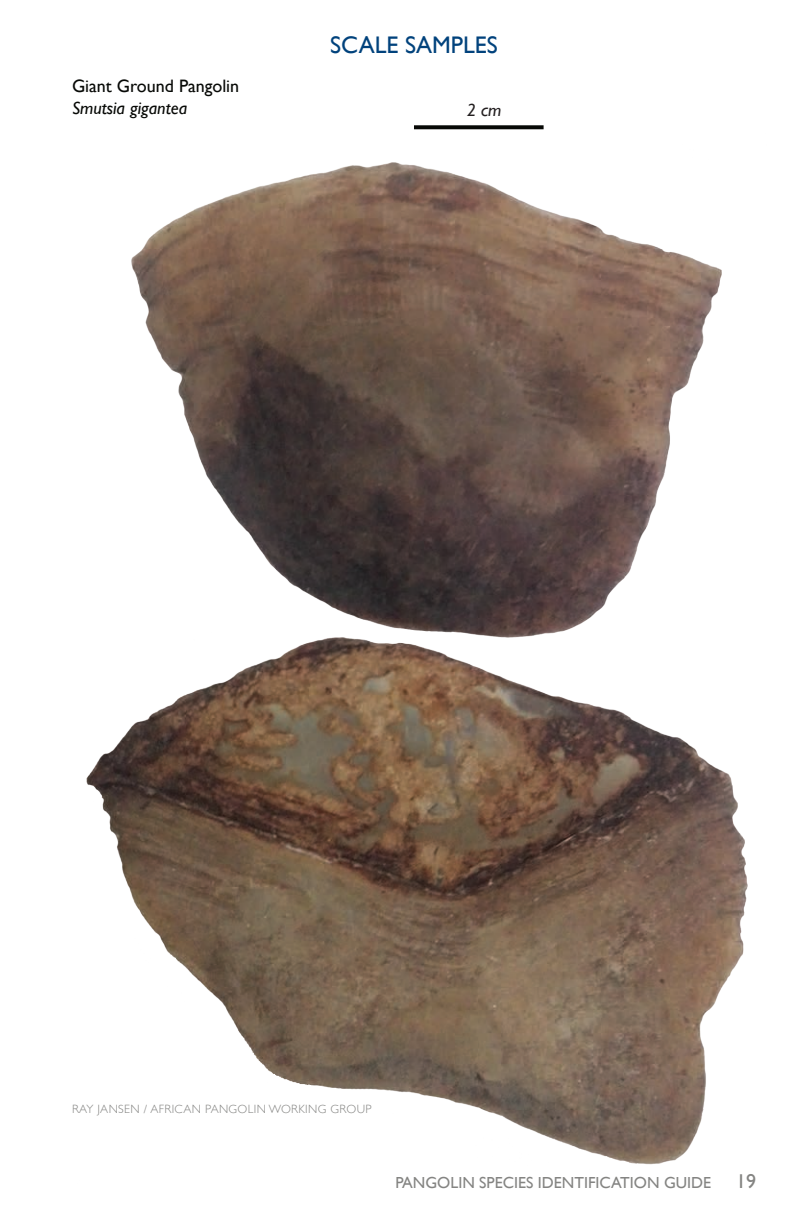
<style>
.page{position:relative;width:792px;height:1224px;background:#fff}
.page>*{position:absolute;margin:0;border:0;box-sizing:border-box;transform-origin:0 0}
.t1{font:24px "Gill Sans";color:#01427c}
.t2{font:20px "Gill Sans";color:#848482}
.Body_text{font:18px "Gill Sans";color:#070906}
.Body_text-2{font:italic 18px "Gill Sans";color:#070906}
.t3{font:italic 18px "Gill Sans";color:#231f20}
.t4{font:16px "Gill Sans";color:#848482}
.t5{font:300 12px "Gill Sans";letter-spacing:.03em;color:#848482}
</style>
<div class="page">
<img style="left:86px;top:129px;width:662px;height:1036px">
<svg style="left:414px;top:125px;width:130px;height:4px"></svg>
<p class="Body_text" style="left:72px;top:76px;width:169px">Giant Ground Pangolin</p>
<p class="Body_text-2" style="left:72px;top:97px;width:117px">Smutsia gigantea</p>
<p class="t1" style="left:330px;top:30px;width:169px">SCALE SAMPLES</p>
<p class="t3" style="left:467px;top:100px;width:36px">2 cm</p>
<p class="t5" style="left:72px;top:1099px;width:301px">RAY JANSEN / AFRICAN PANGOLIN WORKING GROUP</p>
<p class="t4" style="left:395px;top:1173px;width:317px">PANGOLIN SPECIES IDENTIFICATION GUIDE</p>
<p class="t2" style="left:736px;top:1170px;width:21px">19</p>
</div>
